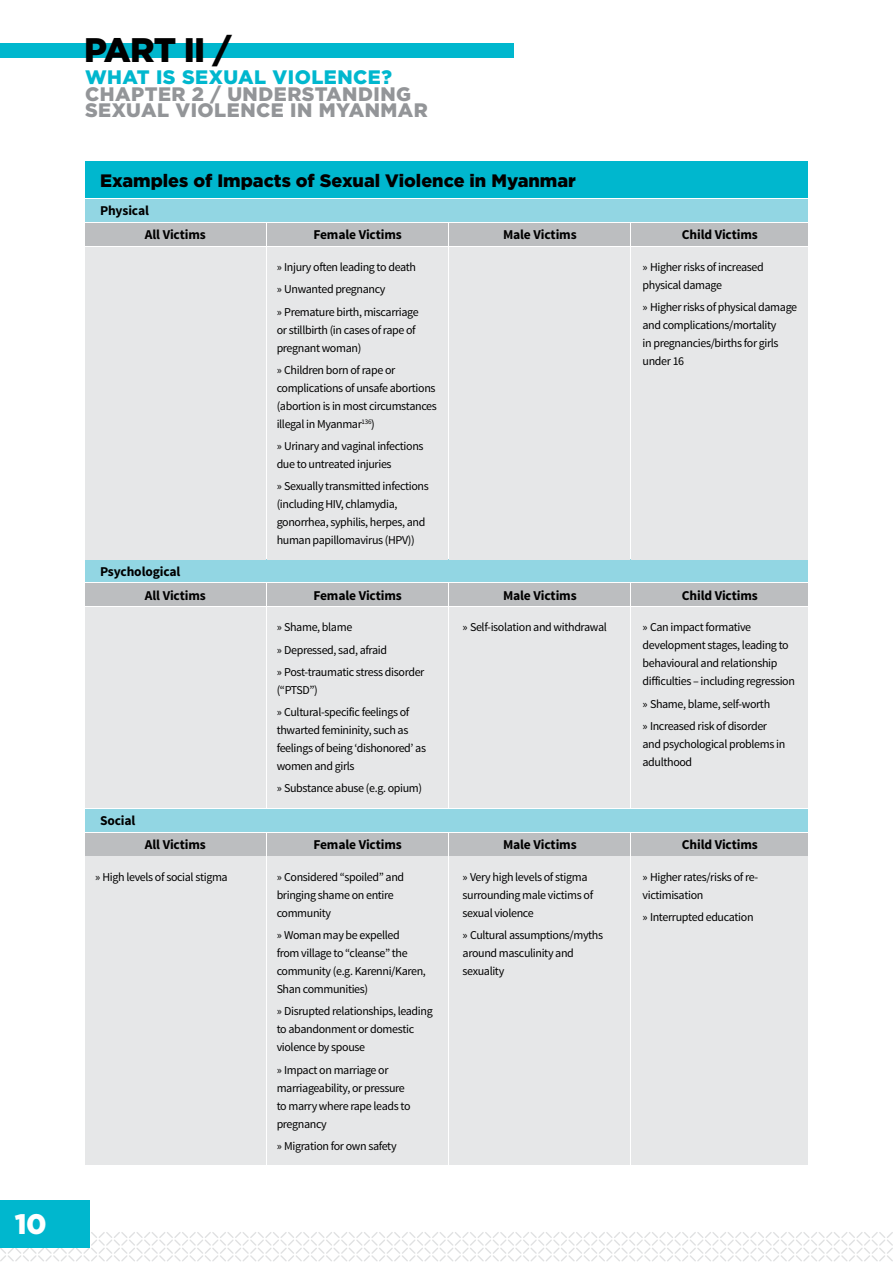
<style>
.page{position:relative;width:893px;height:1263px;background:#fff}
.page>*{position:absolute;margin:0;border:0;box-sizing:border-box;transform-origin:0 0}
.t1{font:900 34.05px "Gotham";letter-spacing:-.025em;color:#000}
.t2{font:900 28.2px "Gotham";color:#fff}
.t3{font:900 19.5px/16.5px "Gotham";letter-spacing:.025em;color:#939598}
.t4{font:900 19.5px "Gotham";letter-spacing:.025em;color:#00b7ce}
.t5{font:900 18px "Gotham";color:#000}
.t6{font:700 13.5px "Source Sans Pro";letter-spacing:-.01em;color:#000}
.t7{font:12px/18px "Source Sans Pro";letter-spacing:-.03em;color:#000}
</style>
<div class="page">
<svg style="left:0;top:1232px;width:893px;height:30px"></svg>
<div style="left:0;top:43px;width:513px;height:15px;background:#00b7ce"></div>
<div style="left:0;top:1200px;width:90px;height:48px;background:#00b7ce"></div>
<div style="left:85px;top:199px;width:723px;height:23px;background:#92d6e3"></div>
<div style="left:85px;top:559px;width:723px;height:23px;background:#92d6e3"></div>
<div style="left:85px;top:809px;width:723px;height:22px;background:#92d6e3"></div>
<div style="left:85px;top:223px;width:181px;height:23px;background:#bcbec0"></div>
<div style="left:85px;top:583px;width:181px;height:23px;background:#bcbec0"></div>
<div style="left:85px;top:833px;width:181px;height:22px;background:#bcbec0"></div>
<div style="left:85px;top:247px;width:181px;height:312px;background:#e6e7e8"></div>
<div style="left:85px;top:607px;width:181px;height:200px;background:#e6e7e8"></div>
<div style="left:85px;top:857px;width:181px;height:308px;background:#e6e7e8"></div>
<div style="left:267px;top:223px;width:181px;height:23px;background:#bcbec0"></div>
<div style="left:267px;top:583px;width:181px;height:23px;background:#bcbec0"></div>
<div style="left:267px;top:833px;width:181px;height:22px;background:#bcbec0"></div>
<div style="left:267px;top:247px;width:181px;height:312px;background:#e6e7e8"></div>
<div style="left:267px;top:607px;width:181px;height:200px;background:#e6e7e8"></div>
<div style="left:267px;top:857px;width:181px;height:308px;background:#e6e7e8"></div>
<div style="left:449px;top:223px;width:181px;height:23px;background:#bcbec0"></div>
<div style="left:449px;top:583px;width:181px;height:23px;background:#bcbec0"></div>
<div style="left:449px;top:833px;width:181px;height:22px;background:#bcbec0"></div>
<div style="left:449px;top:247px;width:181px;height:312px;background:#e6e7e8"></div>
<div style="left:449px;top:607px;width:181px;height:200px;background:#e6e7e8"></div>
<div style="left:449px;top:857px;width:181px;height:308px;background:#e6e7e8"></div>
<div style="left:632px;top:223px;width:176px;height:23px;background:#bcbec0"></div>
<div style="left:632px;top:583px;width:176px;height:23px;background:#bcbec0"></div>
<div style="left:632px;top:833px;width:176px;height:22px;background:#bcbec0"></div>
<div style="left:632px;top:247px;width:176px;height:312px;background:#e6e7e8"></div>
<div style="left:632px;top:607px;width:176px;height:200px;background:#e6e7e8"></div>
<div style="left:632px;top:857px;width:176px;height:308px;background:#e6e7e8"></div>
<div style="left:85px;top:162px;width:723px;height:36px;background:#00b7ce"></div>
<h2 class="t2" style="left:15px;top:1204px;width:33px">10</h2>
<h1 class="t1" style="left:84px;top:27px;width:149px">PART II /</h1>
<h3 class="t4" style="left:85px;top:64px;width:308px">WHAT IS SEXUAL VIOLENCE?</h3>
<h3 class="t3" style="left:85px;top:85px;width:344px">CHAPTER 2 / UNDERSTANDING<br>SEXUAL VIOLENCE IN MYANMAR</h3>
<h3 class="t5" style="left:100px;top:168px;width:477px">Examples of Impacts of Sexual Violence in Myanmar</h3>
<p class="t6" style="left:100px;top:202px;width:50px">Physical</p>
<p class="t6" style="left:145px;top:226px;width:62px">All Victims</p>
<p class="t6" style="left:313px;top:226px;width:90px">Female Victims</p>
<p class="t6" style="left:503px;top:226px;width:75px">Male Victims</p>
<p class="t6" style="left:682px;top:226px;width:78px">Child Victims</p>
<p class="t7" style="left:277px;top:256px;width:144px;line-height:22.2px">» Injury often leading to death » Unwanted pregnancy<br>» Premature birth, miscarriage</p>
<p class="t7" style="left:277px;top:321px;width:141px">or stillbirth (in cases of rape of pregnant woman)</p>
<p class="t7" style="left:277px;top:361px;width:162px">» Children born of rape or complications of unsafe abortions (abortion is in most circumstances illegal in Myanmar<sup>136</sup>)</p>
<p class="t7" style="left:277px;top:437px;width:148px">» Urinary and vaginal infections due to untreated injuries</p>
<p class="t7" style="left:277px;top:478px;width:154px">» Sexually transmitted infections (including HIV, chlamydia, gonorrhea, syphilis, herpes, and human papillomavirus (HPV))</p>
<p class="t7" style="left:642px;top:258px;width:123px">» Higher risks of increased physical damage</p>
<p class="t7" style="left:642px;top:299px;width:156px">» Higher risks of physical damage and complications/mortality<br>in pregnancies/births for girls under 16</p>
<p class="t6" style="left:100px;top:562px;width:82px">Psychological</p>
<p class="t6" style="left:145px;top:587px;width:62px">All Victims</p>
<p class="t6" style="left:313px;top:586px;width:90px">Female Victims</p>
<p class="t6" style="left:503px;top:586px;width:75px">Male Victims</p>
<p class="t6" style="left:682px;top:586px;width:78px">Child Victims</p>
<p class="t7" style="left:277px;top:616px;width:149px;line-height:22.2px">» Shame, blame<br>» Depressed, sad, afraid<br>» Post-traumatic stress disorder</p>
<p class="t7" style="left:277px;top:679px;width:134px;line-height:22.2px">(“PTSD”)<br>» Cultural-specific feelings of</p>
<p class="t7" style="left:277px;top:721px;width:151px">thwarted femininity, such as feelings of being ‘dishonored’ as women and girls</p>
<p class="t7" style="left:277px;top:780px;width:147px">» Substance abuse (e.g. opium)</p>
<p class="t7" style="left:463px;top:619px;width:146px">» Self-isolation and withdrawal</p>
<p class="t7" style="left:642px;top:619px;width:154px">» Can impact formative development stages, leading to behavioural and relationship difficulties – including regression</p>
<p class="t7" style="left:642px;top:693px;width:129px;line-height:22.2px">» Shame, blame, self-worth » Increased risk of disorder</p>
<p class="t7" style="left:642px;top:735px;width:144px">and psychological problems in adulthood</p>
<p class="t6" style="left:100px;top:812px;width:37px">Social</p>
<p class="t6" style="left:145px;top:836px;width:62px">All Victims</p>
<p class="t6" style="left:313px;top:836px;width:90px">Female Victims</p>
<p class="t6" style="left:503px;top:836px;width:75px">Male Victims</p>
<p class="t6" style="left:682px;top:836px;width:78px">Child Victims</p>
<p class="t7" style="left:95px;top:868px;width:134px">» High levels of social stigma</p>
<p class="t7" style="left:277px;top:868px;width:129px">» Considered “spoiled” and bringing shame on entire community</p>
<p class="t7" style="left:277px;top:926px;width:151px">» Woman may be expelled<br>from village to “cleanse” the community (e.g. Karenni/Karen,<br>Shan communities)</p>
<p class="t7" style="left:277px;top:1003px;width:158px">» Disrupted relationships, leading to abandonment or domestic violence by spouse</p>
<p class="t7" style="left:277px;top:1061px;width:135px">» Impact on marriage or marriageability, or pressure to marry where rape leads to pregnancy</p>
<p class="t7" style="left:277px;top:1137px;width:121px">» Migration for own safety</p>
<p class="t7" style="left:463px;top:868px;width:132px">» Very high levels of stigma surrounding male victims of sexual violence</p>
<p class="t7" style="left:463px;top:926px;width:142px">» Cultural assumptions/myths around masculinity and sexuality</p>
<p class="t7" style="left:642px;top:868px;width:117px">» Higher rates/risks of re&shy;victimisation</p>
<p class="t7" style="left:642px;top:908px;width:113px">» Interrupted education</p>
</div>
